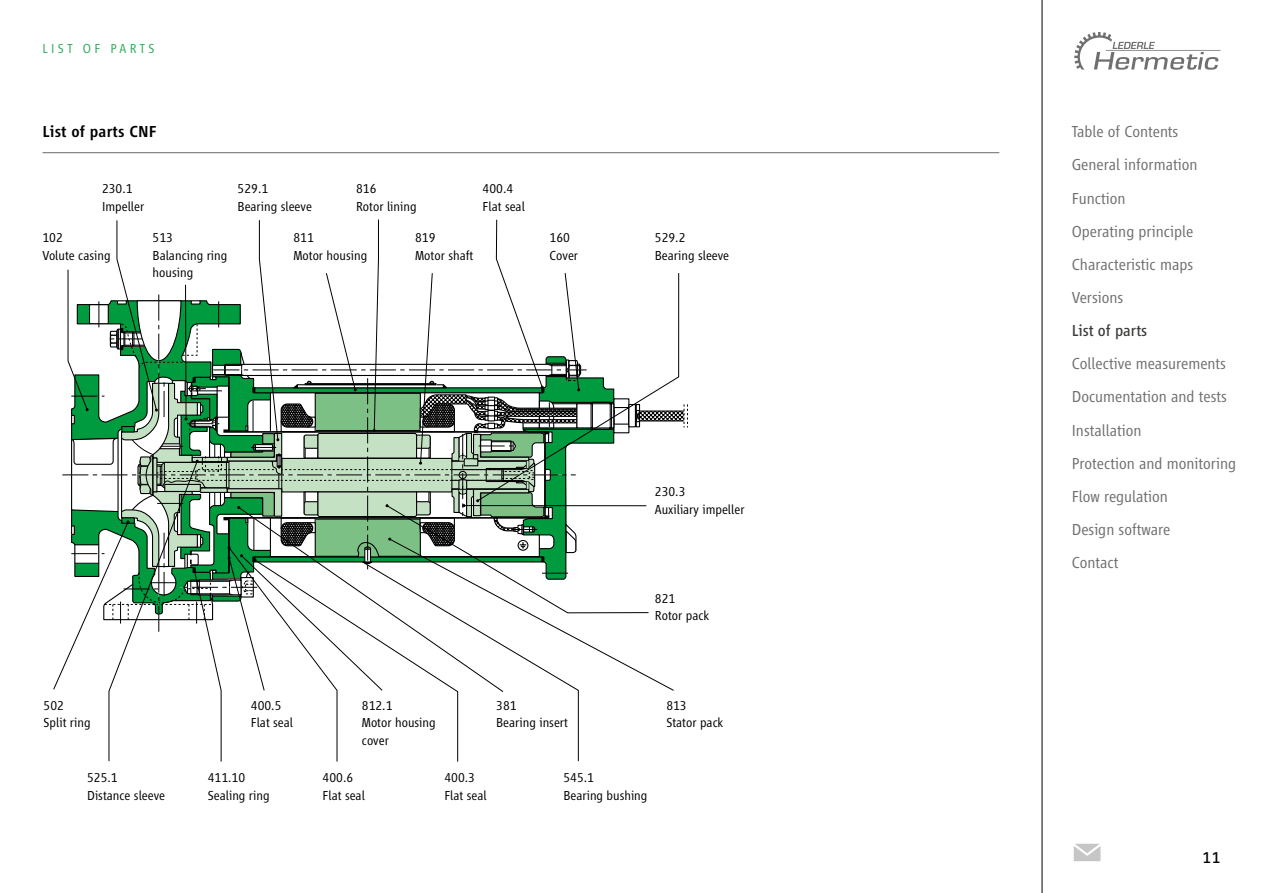
<style>
.page{position:relative;width:1263px;height:893px;background:#fff}
.page>*{position:absolute;margin:0;border:0;box-sizing:border-box;transform-origin:0 0}
.t1{font:300 16.5px/33.2px "Vialog LT";color:#706f6f}
.t2{font:500 16.5px "Vialog LT";letter-spacing:.01em;color:#000}
.t3{font:16.5px "Vialog LT";color:#3c3c3b}
.t4{font:16.5px "Vialog LT";color:#000}
.t5{font:300 13.5px/17.2px "Vialog LT";color:#000}
.t6{font:300 13.5px "Vialog LT";letter-spacing:.25em;color:#30ab5c}
</style>
<div class="page">
<hr style="left:43px;top:152px;width:956px;height:1px;background:#6b6b6a">
<svg style="left:1074px;top:844px;width:26px;height:17px"></svg>
<svg style="left:1074px;top:32px;width:146px;height:38px"></svg>
<svg style="left:53px;top:219px;width:635px;height:543px"></svg>
<hr style="left:1042px;top:0;width:1px;height:893px;background:#000">
<p class="t6" style="left:43px;top:41px;width:113px">LIST OF PARTS</p>
<p class="t2" style="left:43px;top:123px;width:116px">List of parts CNF</p>
<p class="t1" style="left:1072px;top:115px;width:127px">Table of Contents<br>General information<br>Function<br>Operating principle<br>Characteristic maps<br>Versions</p>
<p class="t3" style="left:1072px;top:321px;width:77px">List of parts</p>
<p class="t1" style="left:1072px;top:347px;width:166px">Collective measurements<br>Documentation and tests<br>Installation<br>Protection and monitoring<br>Flow regulation<br>Design software<br>Contact</p>
<p class="t5" style="left:356px;top:180px;width:62px">816<br>Rotor lining</p>
<p class="t5" style="left:415px;top:229px;width:60px">819<br>Motor shaft</p>
<p class="t5" style="left:483px;top:180px;width:44px">400.4<br>Flat seal</p>
<p class="t5" style="left:238px;top:180px;width:76px">529.1<br>Bearing sleeve</p>
<p class="t5" style="left:293px;top:229px;width:75px">811<br>Motor housing</p>
<p class="t5" style="left:102px;top:180px;width:44px">230.1<br>Impeller</p>
<p class="t5" style="left:550px;top:229px;width:30px">160<br>Cover</p>
<p class="t5" style="left:655px;top:229px;width:76px">529.2<br>Bearing sleeve</p>
<p class="t5" style="left:43px;top:229px;width:70px">102<br>Volute casing</p>
<p class="t5" style="left:153px;top:229px;width:76px">513<br>Balancing ring housing</p>
<p class="t5" style="left:655px;top:483px;width:91px">230.3<br>Auxiliary impeller</p>
<p class="t5" style="left:655px;top:590px;width:56px">821<br>Rotor pack</p>
<p class="t5" style="left:44px;top:697px;width:49px">502<br>Split ring</p>
<p class="t5" style="left:251px;top:697px;width:44px">400.5<br>Flat seal</p>
<p class="t5" style="left:362px;top:697px;width:75px">812.1<br>Motor housing cover</p>
<p class="t5" style="left:496px;top:697px;width:73px">381<br>Bearing insert</p>
<p class="t5" style="left:666px;top:697px;width:59px">813<br>Stator pack</p>
<p class="t5" style="left:87px;top:769px;width:79px">525.1<br>Distance sleeve</p>
<p class="t5" style="left:208px;top:769px;width:63px">411.10<br>Sealing ring</p>
<p class="t5" style="left:323px;top:769px;width:44px">400.6<br>Flat seal</p>
<p class="t5" style="left:444px;top:769px;width:44px">400.3<br>Flat seal</p>
<p class="t5" style="left:563px;top:769px;width:86px">545.1<br>Bearing bushing</p>
<p class="t4" style="left:1202px;top:849px;width:19px">11</p>
</div>
